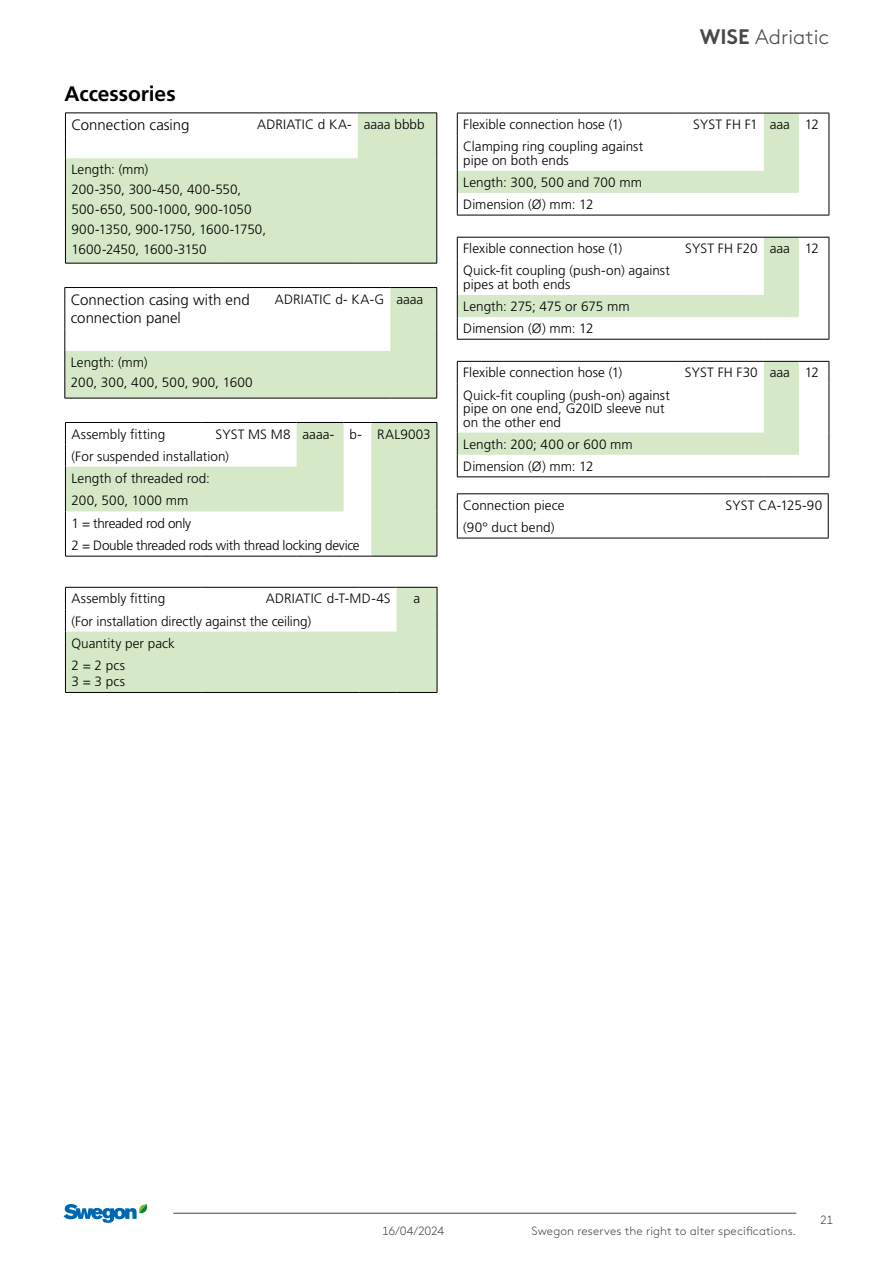
<style>
.page{position:relative;width:893px;height:1263px;background:#fff}
.page>*{position:absolute;margin:0;border:0;box-sizing:border-box;transform-origin:0 0}
.t1{font:300 21px "Swegon Brown";color:#474847}
.t2{font:700 21px "Frutiger LT Pro";letter-spacing:-.005em;color:#000}
.t3{font:300 15px/18px "Frutiger LT Pro";color:#000}
.t4{font:300 13.5px/22.4px "Frutiger LT Pro";letter-spacing:.005em;color:#000}
.t5{font:300 12px "Swegon Brown";letter-spacing:.005em;color:#474847}
.s1{font-weight:700}
</style>
<div class="page">
<svg style="left:65px;top:287px;width:372px;height:111px"></svg>
<hr style="left:65px;top:351px;width:1px;height:47px;background:#000">
<hr style="left:436px;top:351px;width:1px;height:47px;background:#000">
<hr style="left:390px;top:398px;width:47px;height:1px;background:#000">
<hr style="left:65px;top:398px;width:194px;height:1px;background:#000">
<hr style="left:259px;top:398px;width:131px;height:1px;background:#000">
<svg style="left:66px;top:114px;width:370px;height:149px;fill:#d5e9c9"></svg>
<hr style="left:65px;top:113px;width:151px;height:1px;background:#000">
<hr style="left:216px;top:113px;width:142px;height:1px;background:#000">
<hr style="left:358px;top:113px;width:79px;height:1px;background:#000">
<svg style="left:65px;top:113px;width:1px;height:45px"></svg>
<svg style="left:436px;top:113px;width:1px;height:45px"></svg>
<hr style="left:65px;top:158px;width:1px;height:105px;background:#000">
<hr style="left:436px;top:158px;width:1px;height:105px;background:#000">
<hr style="left:358px;top:263px;width:79px;height:1px;background:#000">
<hr style="left:65px;top:263px;width:151px;height:1px;background:#000">
<hr style="left:216px;top:263px;width:142px;height:1px;background:#000">
<svg style="left:66px;top:423px;width:371px;height:133px"></svg>
<hr style="left:65px;top:422px;width:136px;height:1px;background:#000">
<hr style="left:201px;top:422px;width:96px;height:1px;background:#000">
<hr style="left:297px;top:422px;width:47px;height:1px;background:#000">
<svg style="left:344px;top:422px;width:27px;height:1px"></svg>
<svg style="left:65px;top:423px;width:1px;height:44px"></svg>
<hr style="left:65px;top:467px;width:1px;height:44px;background:#000">
<hr style="left:371px;top:422px;width:66px;height:1px;background:#000">
<svg style="left:437px;top:423px;width:1px;height:44px"></svg>
<hr style="left:437px;top:467px;width:1px;height:44px;background:#000">
<hr style="left:65px;top:511px;width:1px;height:45px;background:#000">
<hr style="left:437px;top:511px;width:1px;height:45px;background:#000">
<hr style="left:65px;top:556px;width:136px;height:1px;background:#000">
<hr style="left:201px;top:556px;width:96px;height:1px;background:#000">
<hr style="left:297px;top:556px;width:47px;height:1px;background:#000">
<svg style="left:344px;top:556px;width:27px;height:1px"></svg>
<hr style="left:371px;top:556px;width:66px;height:1px;background:#000">
<hr style="left:65px;top:692px;width:136px;height:1px;background:#000">
<hr style="left:201px;top:692px;width:158px;height:1px;background:#000">
<hr style="left:359px;top:692px;width:37px;height:1px;background:#000">
<hr style="left:396px;top:692px;width:41px;height:1px;background:#000">
<svg style="left:65px;top:587px;width:373px;height:105px"></svg>
<svg style="left:457px;top:114px;width:342px;height:341px"></svg>
<hr style="left:457px;top:361px;width:219px;height:1px;background:#000">
<svg style="left:457px;top:362px;width:1px;height:21px"></svg>
<hr style="left:676px;top:361px;width:88px;height:1px;background:#000">
<hr style="left:764px;top:361px;width:35px;height:1px;background:#000">
<hr style="left:799px;top:361px;width:30px;height:1px;background:#000">
<svg style="left:829px;top:362px;width:1px;height:21px"></svg>
<hr style="left:457px;top:383px;width:1px;height:50px;background:#000">
<hr style="left:829px;top:383px;width:1px;height:50px;background:#000">
<svg style="left:457px;top:433px;width:1px;height:43px"></svg>
<svg style="left:829px;top:433px;width:1px;height:43px"></svg>
<hr style="left:457px;top:476px;width:219px;height:1px;background:#000">
<hr style="left:676px;top:476px;width:88px;height:1px;background:#000">
<hr style="left:764px;top:476px;width:35px;height:1px;background:#000">
<hr style="left:799px;top:476px;width:30px;height:1px;background:#000">
<hr style="left:457px;top:237px;width:219px;height:1px;background:#000">
<svg style="left:457px;top:238px;width:1px;height:21px"></svg>
<hr style="left:676px;top:237px;width:88px;height:1px;background:#000">
<hr style="left:764px;top:237px;width:35px;height:1px;background:#000">
<hr style="left:799px;top:237px;width:30px;height:1px;background:#000">
<svg style="left:829px;top:238px;width:1px;height:21px"></svg>
<hr style="left:457px;top:259px;width:1px;height:36px;background:#000">
<hr style="left:829px;top:259px;width:1px;height:36px;background:#000">
<svg style="left:457px;top:295px;width:1px;height:44px"></svg>
<svg style="left:829px;top:295px;width:1px;height:44px"></svg>
<hr style="left:457px;top:339px;width:219px;height:1px;background:#000">
<hr style="left:676px;top:339px;width:88px;height:1px;background:#000">
<hr style="left:764px;top:339px;width:35px;height:1px;background:#000">
<hr style="left:799px;top:339px;width:30px;height:1px;background:#000">
<hr style="left:457px;top:113px;width:219px;height:1px;background:#000">
<svg style="left:457px;top:113px;width:1px;height:22px"></svg>
<hr style="left:676px;top:113px;width:88px;height:1px;background:#000">
<hr style="left:764px;top:113px;width:35px;height:1px;background:#000">
<hr style="left:799px;top:113px;width:30px;height:1px;background:#000">
<svg style="left:829px;top:113px;width:1px;height:22px"></svg>
<hr style="left:457px;top:135px;width:1px;height:36px;background:#000">
<hr style="left:829px;top:135px;width:1px;height:36px;background:#000">
<svg style="left:457px;top:171px;width:1px;height:44px"></svg>
<svg style="left:829px;top:171px;width:1px;height:44px"></svg>
<hr style="left:457px;top:215px;width:219px;height:1px;background:#000">
<hr style="left:676px;top:215px;width:88px;height:1px;background:#000">
<hr style="left:764px;top:215px;width:35px;height:1px;background:#000">
<hr style="left:799px;top:215px;width:30px;height:1px;background:#000">
<hr style="left:457px;top:493px;width:245px;height:1px;background:#000">
<hr style="left:702px;top:493px;width:127px;height:1px;background:#000">
<svg style="left:457px;top:494px;width:1px;height:44px"></svg>
<svg style="left:828px;top:494px;width:1px;height:44px"></svg>
<hr style="left:457px;top:538px;width:245px;height:1px;background:#000">
<hr style="left:702px;top:538px;width:127px;height:1px;background:#000">
<hr style="left:173px;top:1213px;width:623px;height:1px;background:#474847">
<svg style="left:64px;top:1204px;width:84px;height:19px"></svg>
<h1 class="t2" style="left:65px;top:81px;width:113px">Accessories</h1>
<p class="t3" style="left:71px;top:116px;width:120px">Connection casing</p>
<p class="t4" style="left:257px;top:113px;width:169px">ADRIATIC d KA- aaaa bbbb</p>
<p class="t4" style="left:71px;top:160px;width:196px;line-height:19.8px">Length: (mm)<br>200-350, 300-450, 400-550,<br>500-650, 500-1000, 900-1050<br>900-1350, 900-1750, 1600-1750,<br>1600-2450, 1600-3150</p>
<p class="t3" style="left:71px;top:291px;width:180px">Connection casing with end connection panel</p>
<p class="t4" style="left:275px;top:288px;width:150px">ADRIATIC d- KA-G aaaa</p>
<p class="t4" style="left:71px;top:353px;width:183px;line-height:19.8px">Length: (mm)<br>200, 300, 400, 500, 900, 1600</p>
<p class="t4" style="left:71px;top:423px;width:95px">Assembly fitting</p>
<p class="t4" style="left:71px;top:423px;width:361px;text-indent:144px">SYST MS M8 aaaa- b- RAL9003 (For suspended installation)<br>Length of threaded rod:<br>200, 500, 1000 mm<br>1 = threaded rod only<br>2 = Double threaded rods with thread locking device</p>
<p class="t4" style="left:71px;top:588px;width:95px">Assembly fitting</p>
<p class="t4" style="left:266px;top:588px;width:126px">ADRIATIC d-T-MD-4S</p>
<p class="t4" style="left:413px;top:588px;width:8px">a</p>
<p class="t4" style="left:71px;top:610px;width:241px">(For installation directly against the ceiling)<br>Quantity per pack<br>2 = 2 pcs</p>
<p class="t4" style="left:71px;top:671px;width:55px">3 = 3 pcs</p>
<h1 class="t1" style="left:700px;top:22px;width:131px"><span class="s1">WISE</span> Adriatic</h1>
<p class="t4" style="left:463px;top:113px;width:161px">Flexible connection hose (1)</p>
<p class="t4" style="left:693px;top:113px;width:127px">SYST FH F1 aaa 12</p>
<p class="t4" style="left:463px;top:140px;width:181px;line-height:13.5px">Clamping ring coupling against pipe on both ends</p>
<p class="t4" style="left:463px;top:171px;width:180px">Length: 300, 500 and 700 mm<br>Dimension (Ø) mm: 12</p>
<p class="t4" style="left:463px;top:238px;width:161px">Flexible connection hose (1)</p>
<p class="t4" style="left:685px;top:238px;width:135px">SYST FH F20 aaa 12</p>
<p class="t4" style="left:463px;top:264px;width:208px;line-height:13.5px">Quick-fit coupling (push-on) against pipes at both ends</p>
<p class="t4" style="left:463px;top:295px;width:168px">Length: 275; 475 or 675 mm<br>Dimension (Ø) mm: 12</p>
<p class="t4" style="left:463px;top:362px;width:161px">Flexible connection hose (1)</p>
<p class="t4" style="left:685px;top:362px;width:136px">SYST FH F30 aaa 12</p>
<p class="t4" style="left:463px;top:388px;width:208px;line-height:13.5px">Quick-fit coupling (push-on) against pipe on one end, G20ID sleeve nut on the other end</p>
<p class="t4" style="left:463px;top:433px;width:171px">Length: 200; 400 or 600 mm<br>Dimension (Ø) mm: 12</p>
<p class="t4" style="left:463px;top:494px;width:103px">Connection piece</p>
<p class="t4" style="left:726px;top:494px;width:98px">SYST CA-125-90</p>
<p class="t4" style="left:463px;top:516px;width:93px">(90° duct bend)</p>
<p class="t5" style="left:382px;top:1221px;width:64px">16/04/2024</p>
<p class="t5" style="left:532px;top:1221px;width:266px">Swegon reserves the right to alter specifications.</p>
<p class="t5" style="left:820px;top:1211px;width:15px">21</p>
</div>
